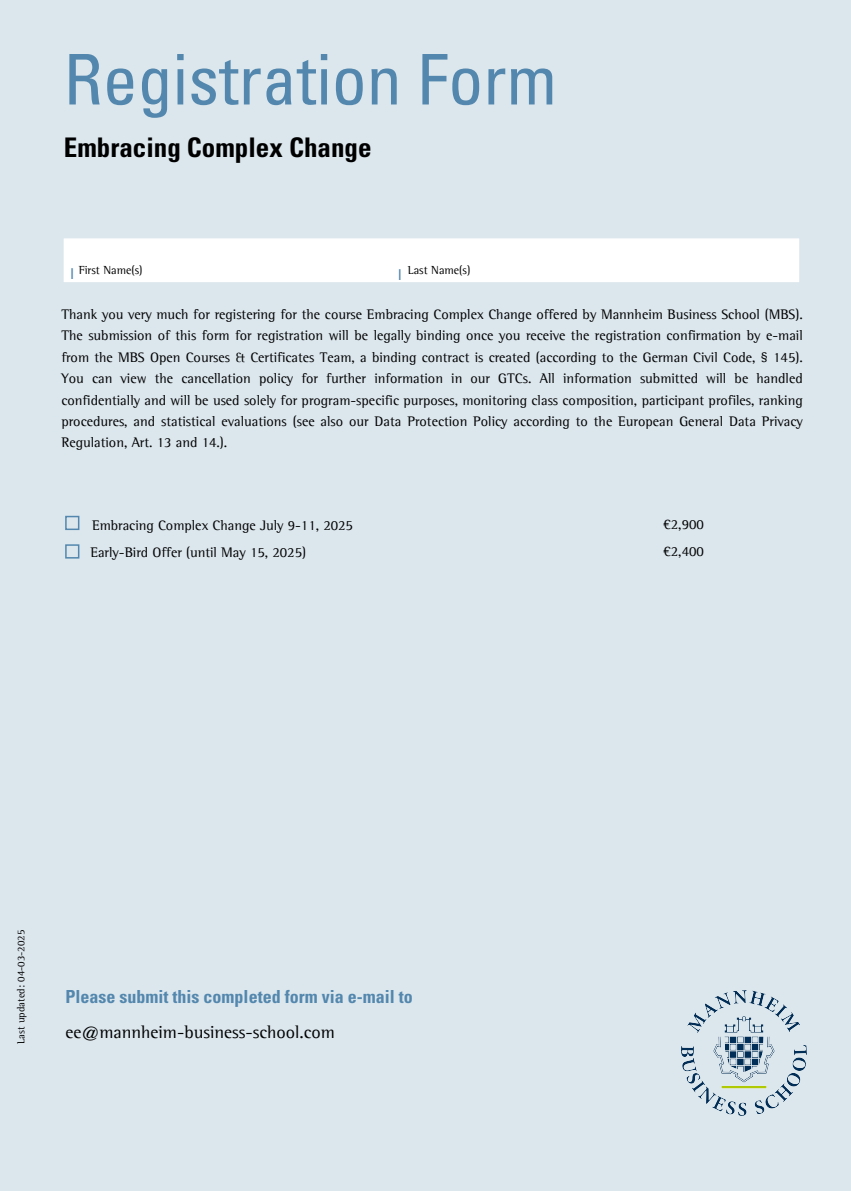
<style>
.page{position:relative;width:851px;height:1191px;background:#fff}
.page>*{position:absolute;margin:0;border:0;box-sizing:border-box;transform-origin:0 0}
.t1{font:condensed 69.9px "Univers LT Std";color:#5387ad}
.t2{font:700 condensed 27px "Univers LT Std";color:#000}
.t3{font:700 condensed 18px "Univers LT Std";color:#5387ad}
.t4{font:18px "Agfa Rotis Semi Serif";color:#000}
.t5{font:condensed 15px "Univers LT Std";color:#5387ad}
.t6{font:14.25px/21.3px "Agfa Rotis Semi Serif";color:#000}
.t7{font:12px "Agfa Rotis Semi Serif";color:#000}
.t8{font:10.5px "Agfa Rotis Semi Serif";color:#000}
</style>
<div class="page">
<div style="left:0;top:0;width:850px;height:1191px;background:#dbe6ed"></div>
<div style="left:64px;top:238px;width:735px;height:44px;background:#fff;border:2px solid #fff"></div>
<div style="left:65px;top:544px;width:14px;height:14px;border:2px solid #5387ad"></div>
<div style="left:65px;top:516px;width:14px;height:14px;border:2px solid #5387ad"></div>
<img style="left:681px;top:990px;width:125px;height:125px">
<h1 class="t1" style="left:64px;top:35px;width:494px">Registration Form</h1>
<h2 class="t2" style="left:64px;top:130px;width:309px">Embracing Complex Change</h2>
<p class="t7" style="left:79px;top:263px;width:65px">First Name(s)</p>
<p class="t7" style="left:408px;top:263px;width:64px">Last Name(s)</p>
<p class="t5" style="left:70px;top:264px;width:6px">I</p>
<p class="t5" style="left:398px;top:265px;width:6px">I</p>
<p class="t6" style="left:61px;top:303px;width:742px;text-align:justify">Thank you very much for registering for the course Embracing Complex Change offered by Mannheim Business School (MBS).<br>The submission of this form for registration will be legally binding once you receive the registration confirmation by e-mail from the MBS Open Courses &amp; Certificates Team, a binding contract is created (according to the German Civil Code, § 145).<br>You can view the cancellation policy for further information in our GTCs. All information submitted will be handled confidentially and will be used solely for program-specific purposes, monitoring class composition, participant profiles, ranking procedures, and statistical evaluations (see also our Data Protection Policy according to the European General Data Privacy Regulation, Art. 13 and 14.).</p>
<p class="t6" style="left:90px;top:511px;width:264px;line-height:27.3px">Embracing Complex Change July 9-11, 2025<br>Early-Bird Offer (until May 15, 2025)</p>
<p class="t6" style="left:663px;top:510px;width:42px;line-height:27.3px">¤2,900 ¤2,400</p>
<p class="t8" style="left:15px;top:1043px;width:115px;rotate:-90deg">Last updated: 04-03-2025</p>
<p class="t3" style="left:66px;top:985px;width:348px">Please submit this completed form via e-mail to</p>
<p class="t4" style="left:66px;top:1022px;width:271px">ee@mannheim-business-school.com</p>
</div>
